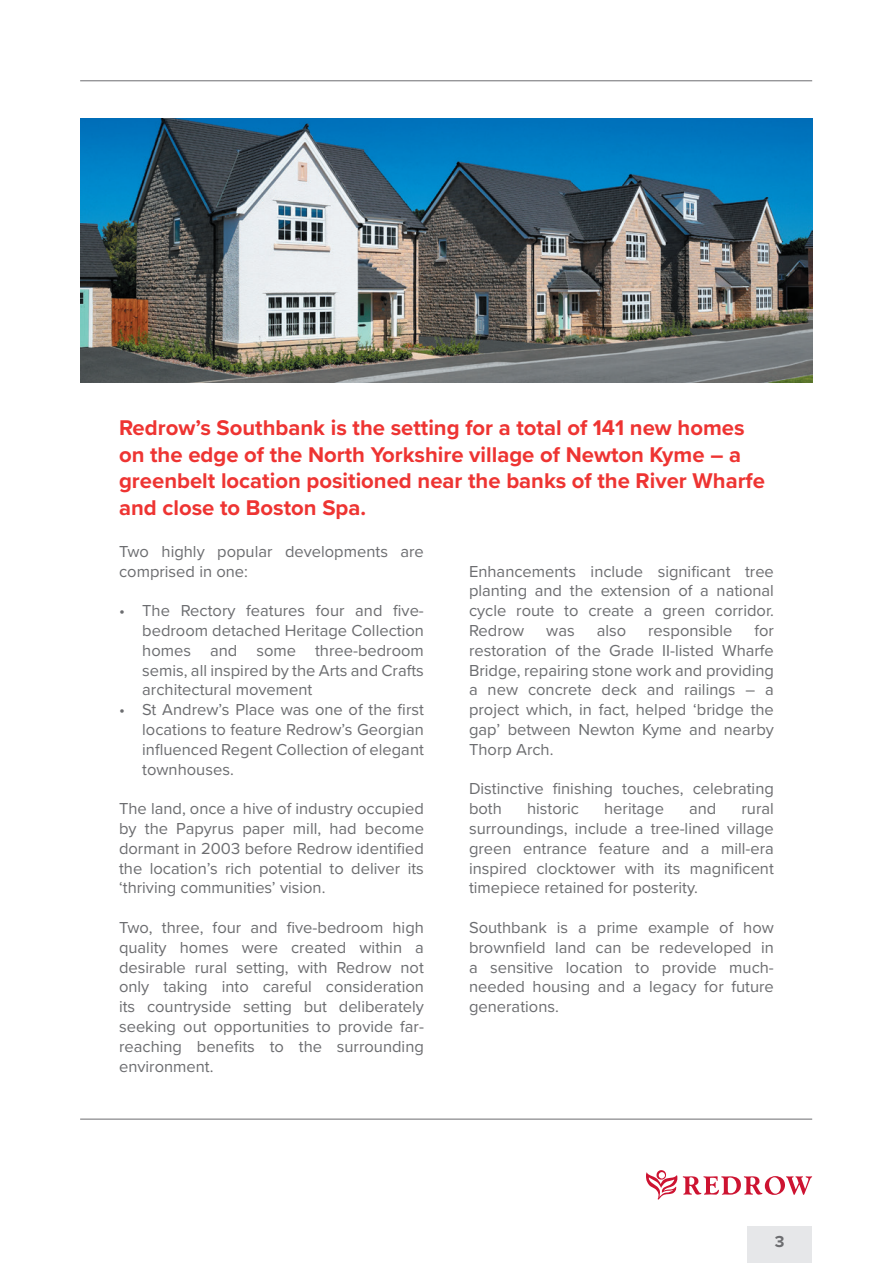
<style>
.page{position:relative;width:893px;height:1263px;background:#fff}
.page>*{position:absolute;margin:0;border:0;box-sizing:border-box;transform-origin:0 0}
.t1{font:700 22.05px/26.5px "Proxima Nova";color:#ee3432}
.t2{font:16.5px/19.8px "Proxima Nova";color:#6c6d70;text-align:justify}
.t3{font:700 16.5px "Proxima Nova";color:#6c6d70}
</style>
<div class="page">
<svg style="left:646px;top:1170px;width:166px;height:29px"></svg>
<hr style="left:80px;top:1119px;width:732px;height:1px;background:#6c6d70">
<hr style="left:80px;top:81px;width:732px;height:1px;background:#6c6d70">
<div style="left:747px;top:1226px;width:65px;height:37px;background:#e6e7e9"></div>
<img style="left:80px;top:118px;width:732px;height:265px">
<p class="t1" style="left:119px;top:414px;width:647px">Redrow’s Southbank is the setting for a total of 141 new homes on the edge of the North Yorkshire village of Newton Kyme – a greenbelt location positioned near the banks of the River Wharfe and close to Boston Spa.</p>
<p class="t2" style="left:119px;top:541px;width:306px">Two highly popular developments are comprised in one:</p>
<p class="t2" style="left:142px;top:600px;width:283px;text-indent:-23px">• The Rectory features four and five&shy;bedroom detached Heritage Collection homes and some three-bedroom semis, all inspired by the Arts and Crafts architectural movement</p>
<p class="t2" style="left:142px;top:699px;width:283px;text-indent:-23px">• St Andrew’s Place was one of the first locations to feature Redrow’s Georgian influenced Regent Collection of elegant townhouses.</p>
<p class="t2" style="left:119px;top:798px;width:306px">The land, once a hive of industry occupied by the Papyrus paper mill, had become dormant in 2003 before Redrow identified the location’s rich potential to deliver its ‘thriving communities’ vision.</p>
<p class="t2" style="left:119px;top:917px;width:306px">Two, three, four and five-bedroom high quality homes were created within a desirable rural setting, with Redrow not only taking into careful consideration its countryside setting but deliberately seeking out opportunities to provide far&shy;reaching benefits to the surrounding environment.</p>
<p class="t2" style="left:469px;top:560px;width:306px">Enhancements include significant tree planting and the extension of a national cycle route to create a green corridor.<br>Redrow</p>
<p class="t2" style="left:469px;top:620px;width:306px;text-indent:285px">for restoration of the Grade II-listed Wharfe Bridge, repairing stone work and providing a new concrete deck and railings – a project which, in fact, helped ‘bridge the gap’ between Newton Kyme and nearby Thorp Arch.</p>
<p class="t2" style="left:469px;top:778px;width:306px">Distinctive finishing touches, celebrating both</p>
<p class="t2" style="left:546px;top:620px;width:30px">was</p>
<p class="t2" style="left:597px;top:620px;width:31px">also</p>
<p class="t2" style="left:648px;top:620px;width:86px">responsible</p>
<p class="t2" style="left:469px;top:798px;width:306px;text-indent:272px">rural surroundings, include a tree-lined village green entrance feature and a mill-era inspired clocktower with its magnificent timepiece retained for posterity.</p>
<p class="t2" style="left:469px;top:917px;width:306px">Southbank is a prime example of how brownfield land can be redeveloped in a sensitive location to provide much&shy;needed housing and a legacy for future generations.</p>
<p class="t2" style="left:527px;top:798px;width:54px">historic</p>
<p class="t2" style="left:604px;top:798px;width:61px">heritage</p>
<p class="t2" style="left:689px;top:798px;width:29px">and</p>
<p class="t3" style="left:775px;top:1229px;width:11px">3</p>
</div>
